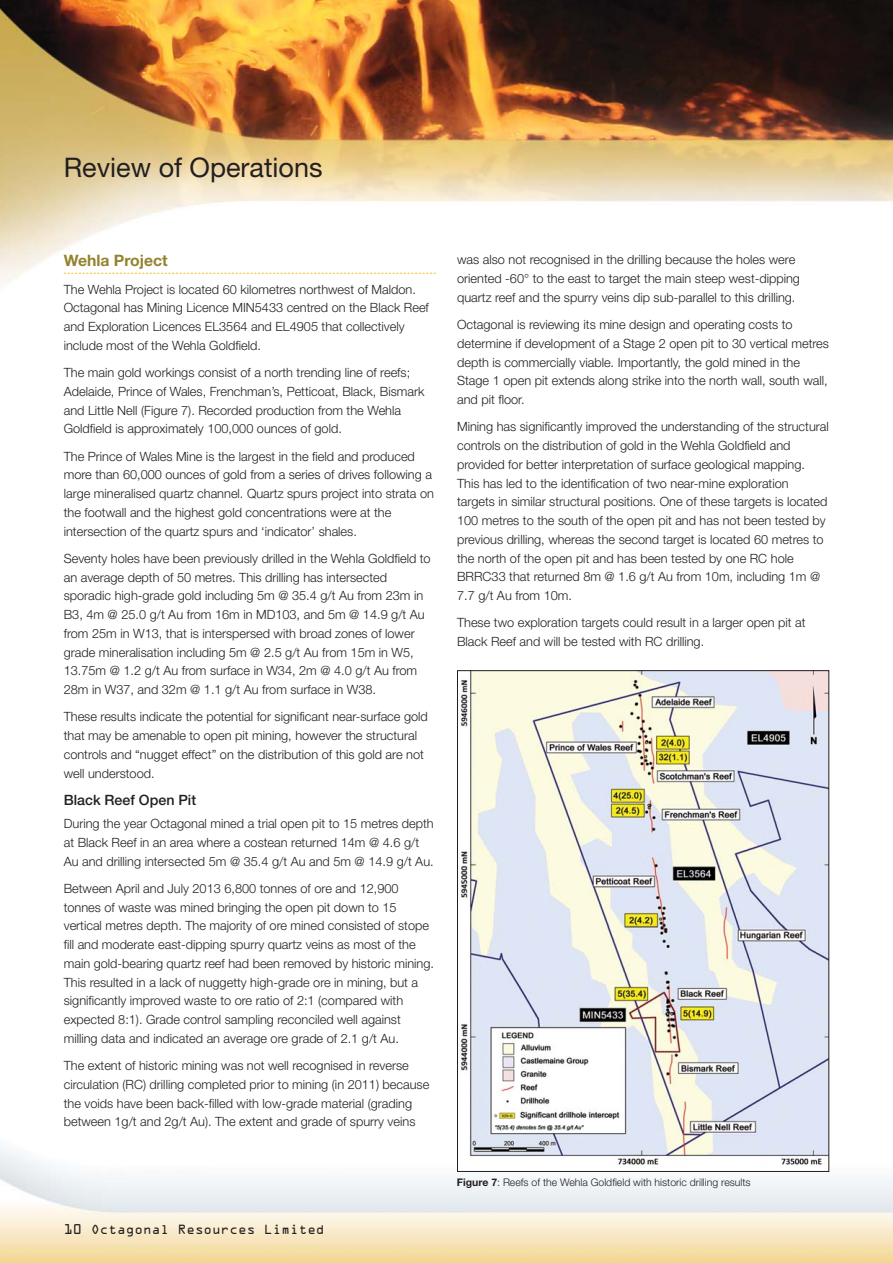
<style>
.page{position:relative;width:893px;height:1263px;background:#fff}
.page>*{position:absolute;margin:0;border:0;box-sizing:border-box;transform-origin:0 0}
.t1{font:27px "Helvetica Neue";color:#231f20}
.t2{font:700 15.75px "Helvetica Neue";color:#93822f}
.t3{font:500 14.25px "Helvetica Neue";color:#231f20}
.t4{font:300 12.75px/18.8px "Helvetica Neue";color:#231f20}
.t5{font:12px "OCRA";color:#231f20}
.t6{font:300 10.5px "Helvetica Neue";color:#231f20}
.s1{font-size:12.75px}
.s2{font-weight:700}
</style>
<div class="page">
<img style="left:0;top:0;width:893px;height:1263px">
<svg style="left:64px;top:273px;width:372px;height:1px"></svg>
<img style="left:459px;top:672px;width:368px;height:497px">
<h1 class="t1" style="left:64px;top:157px;width:260px">Review of Operations</h1>
<p class="t2" style="left:64px;top:255px;width:106px">Wehla Project</p>
<p class="t4" style="left:64px;top:281px;width:367px">The Wehla Project is located 60 kilometres northwest of Maldon.<br>Octagonal has Mining Licence MIN5433 centred on the Black Reef and Exploration Licences EL3564 and EL4905 that collectively include most of the Wehla Goldfield.</p>
<p class="t4" style="left:64px;top:364px;width:362px">The main gold workings consist of a north trending line of reefs; Adelaide, Prince of Wales, Frenchman’s, Petticoat, Black, Bismark and Little Nell (Figure 7). Recorded production from the Wehla Goldfield is approximately 100,000 ounces of gold.</p>
<p class="t4" style="left:64px;top:448px;width:372px">The Prince of Wales Mine is the largest in the field and produced more than 60,000 ounces of gold from a series of drives following a large mineralised quartz channel. Quartz spurs project into strata on the footwall and the highest gold concentrations were at the intersection of the quartz spurs and ‘indicator’ shales.</p>
<p class="t4" style="left:64px;top:550px;width:368px">Seventy holes have been previously drilled in the Wehla Goldfield to an average depth of 50 metres. This drilling has intersected sporadic high-grade gold including 5m @ 35.4 g/t Au from 23m in B3, 4m @ 25.0 g/t Au from 16m in MD103, and 5m @ 14.9 g/t Au from 25m in W13, that is interspersed with broad zones of lower grade mineralisation including 5m @ 2.5 g/t Au from 15m in W5, 13.75m @ 1.2 g/t Au from surface in W34, 2m @ 4.0 g/t Au from 28m in W37, and 32m @ 1.1 g/t Au from surface in W38.</p>
<p class="t4" style="left:64px;top:709px;width:366px">These results indicate the potential for significant near-surface gold that may be amenable to open pit mining, however the structural controls and “nugget effect” on the distribution of this gold are not well understood.</p>
<p class="t3" style="left:64px;top:795px;width:134px">Black Reef Open Pit</p>
<p class="t4" style="left:64px;top:815px;width:372px">During the year Octagonal mined a trial open pit to 15 metres depth at Black Reef in an area where a costean returned 14m @ 4.6 g/t<br>Au and drilling intersected 5m @ 35.4 g/t Au and 5m @ 14.9 g/t Au.</p>
<p class="t4" style="left:64px;top:880px;width:372px">Between April and July 2013 6,800 tonnes of ore and 12,900 tonnes of waste was mined bringing the open pit down to 15 vertical metres depth. The majority of ore mined consisted of stope fill and moderate east-dipping spurry quartz veins as most of the main gold-bearing quartz reef had been removed by historic mining.<br>This resulted in a lack of nuggetty high-grade ore in mining, but a significantly improved waste to ore ratio of 2:1 (compared with expected 8:1). Grade control sampling reconciled well against milling data and indicated an average ore grade of 2.1 g/t Au.</p>
<p class="t4" style="left:64px;top:1057px;width:367px">The extent of historic mining was not well recognised in reverse circulation (RC) drilling completed prior to mining (in 2011) because the voids have been back-filled with low-grade material (grading between 1g/t and 2g/t Au). The extent and grade of spurry veins</p>
<p class="t5" style="left:64px;top:1224px;width:262px"><span class="s1">10</span> Octagonal Resources Limited</p>
<p class="t4" style="left:457px;top:252px;width:344px">was also not recognised in the drilling because the holes were oriented -60° to the east to target the main steep west-dipping quartz reef and the spurry veins dip sub-parallel to this drilling.</p>
<p class="t4" style="left:457px;top:316px;width:373px">Octagonal is reviewing its mine design and operating costs to determine if development of a Stage 2 open pit to 30 vertical metres depth is commercially viable. Importantly, the gold mined in the Stage 1 open pit extends along strike into the north wall, south wall, and pit floor.</p>
<p class="t4" style="left:457px;top:419px;width:373px">Mining has significantly improved the understanding of the structural controls on the distribution of gold in the Wehla Goldfield and provided for better interpretation of surface geological mapping.<br>This has led to the identification of two near-mine exploration targets in similar structural positions. One of these targets is located 100 metres to the south of the open pit and has not been tested by previous drilling, whereas the second target is located 60 metres to the north of the open pit and has been tested by one RC hole BRRC33 that returned 8m @ 1.6 g/t Au from 10m, including 1m @ 7.7 g/t Au from 10m.</p>
<p class="t4" style="left:457px;top:615px;width:350px">These two exploration targets could result in a larger open pit at<br>Black Reef and will be tested with RC drilling.</p>
<p class="t6" style="left:457px;top:1178px;width:295px"><span class="s2">Figure 7</span>: Reefs of the Wehla Goldfield with historic drilling results</p>
</div>
